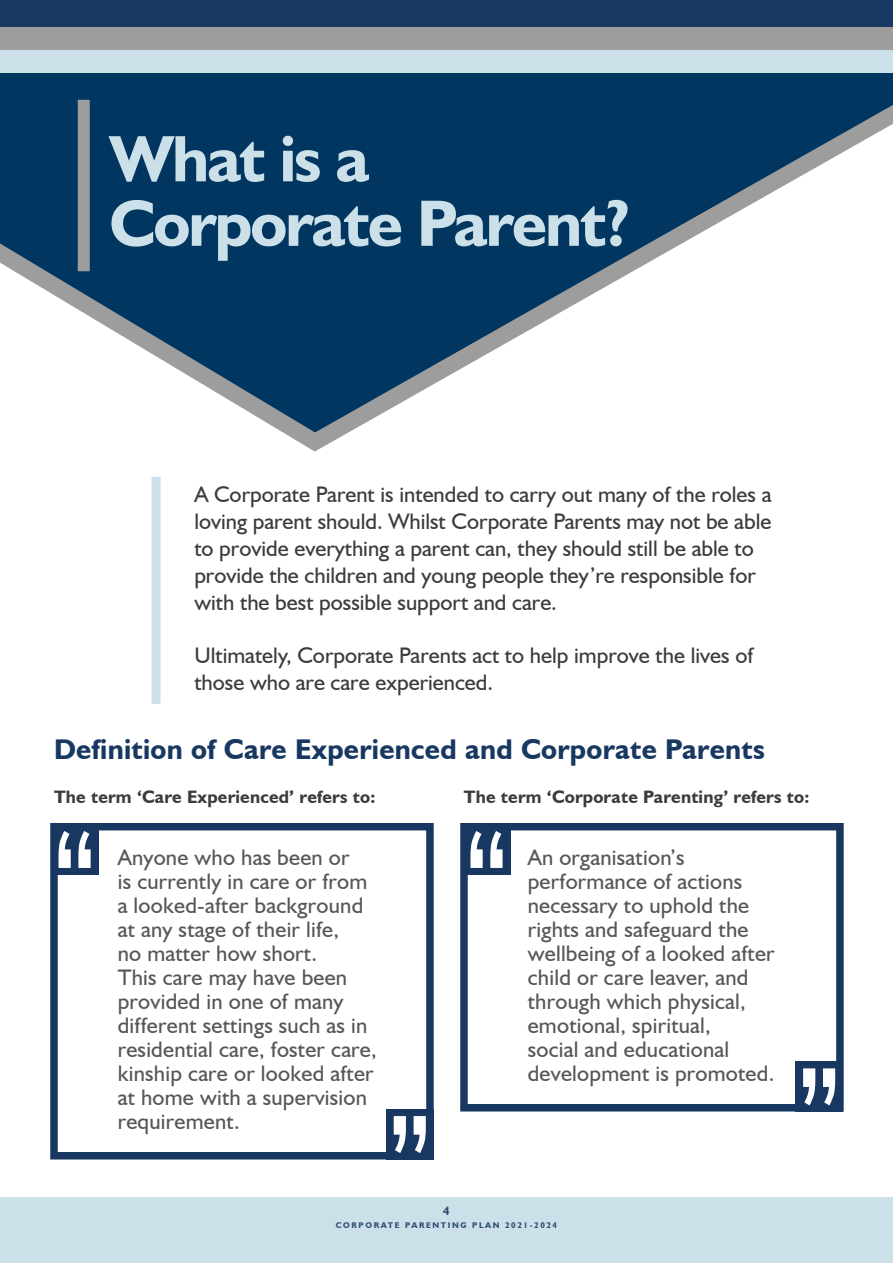
<style>
.page{position:relative;width:893px;height:1263px;background:#fff}
.page>*{position:absolute;margin:0;border:0;box-sizing:border-box;transform-origin:0 0}
.Heading_1tab{font:700 66px/64.5px "Humanist 521 BT";letter-spacing:-.03em;color:#cce0e9}
.Heading_2{font:700 28.5px "Humanist 521 BT";letter-spacing:.01em;color:#183861}
.t1{font:22.5px/24px "Humanist 521 BT";letter-spacing:.01em;color:#575756}
.Body_line_L2{font:22.5px/27px "Humanist 521 BT";color:#3c3c3b}
.Body{font:700 18px "Humanist 521 BT";letter-spacing:.01em;color:#3c3c3b}
.t2{font:700 12px "Humanist 521 BT";color:#2f4c71}
.t3{font:700 8.25px "Humanist 521 BT";letter-spacing:.2em;color:#2f4c71}
</style>
<div class="page">
<svg style="left:0;top:73px;width:893px;height:379px"></svg>
<div style="left:0;top:1198px;width:893px;height:65px;background:#cce0e9"></div>
<div style="left:0;top:0;width:893px;height:27px;background:#183861"></div>
<div style="left:0;top:27px;width:893px;height:23px;background:#9d9d9d"></div>
<div style="left:0;top:50px;width:893px;height:23px;background:#cce0e9"></div>
<div style="left:78px;top:100px;width:12px;height:171px;background:#9d9d9d"></div>
<div style="left:152px;top:477px;width:9px;height:227px;background:#cce0e9"></div>
<div style="left:50px;top:823px;width:384px;height:336px;border:8px solid #183861"></div>
<div style="left:460px;top:823px;width:384px;height:288px;border:8px solid #183861"></div>
<div style="left:51px;top:824px;width:48px;height:50px;background:#183861"></div>
<svg style="left:59px;top:831px;width:32px;height:37px"></svg>
<div style="left:386px;top:1109px;width:48px;height:51px;background:#183861"></div>
<svg style="left:394px;top:1116px;width:32px;height:37px"></svg>
<div style="left:463px;top:824px;width:47px;height:50px;background:#183861"></div>
<svg style="left:470px;top:831px;width:33px;height:37px"></svg>
<div style="left:795px;top:1062px;width:48px;height:50px;background:#183861"></div>
<svg style="left:803px;top:1068px;width:32px;height:37px"></svg>
<h1 class="Heading_1tab" style="left:109px;top:125px;width:523px">What is a<br>Corporate Parent?</h1>
<p class="Body_line_L2" style="left:194px;top:481px;width:579px">A Corporate Parent is intended to carry out many of the roles a loving parent should. Whilst Corporate Parents may not be able to provide everything a parent can, they should still be able to provide the children and young people they’re responsible for with the best possible support and care.</p>
<p class="Body_line_L2" style="left:194px;top:641px;width:560px">Ultimately, Corporate Parents act to help improve the lives of those who are care experienced.</p>
<h2 class="Heading_2" style="left:54px;top:731px;width:712px">Definition of Care Experienced and Corporate Parents</h2>
<p class="Body" style="left:54px;top:785px;width:323px">The term ‘Care Experienced’ refers to:</p>
<p class="Body" style="left:464px;top:785px;width:347px">The term ‘Corporate Parenting’ refers to:</p>
<p class="t1" style="left:118px;top:845px;width:261px">Anyone who has been or<br>is currently in care or from a looked-after background at any stage of their life,<br>no matter how short.<br>This care may have been provided in one of many different settings such as in residential care, foster care, kinship care or looked after at home with a supervision requirement.</p>
<p class="t1" style="left:528px;top:845px;width:248px">An organisation’s performance of actions necessary to uphold the rights and safeguard the wellbeing of a looked after child or care leaver, and through which physical, emotional, spiritual,<br>social and educational development is promoted.</p>
<p class="t2" style="left:443px;top:1203px;width:8px">4</p>
<p class="t3" style="left:336px;top:1220px;width:223px">CORPORATE PARENTING PLAN 2021-2024</p>
</div>
